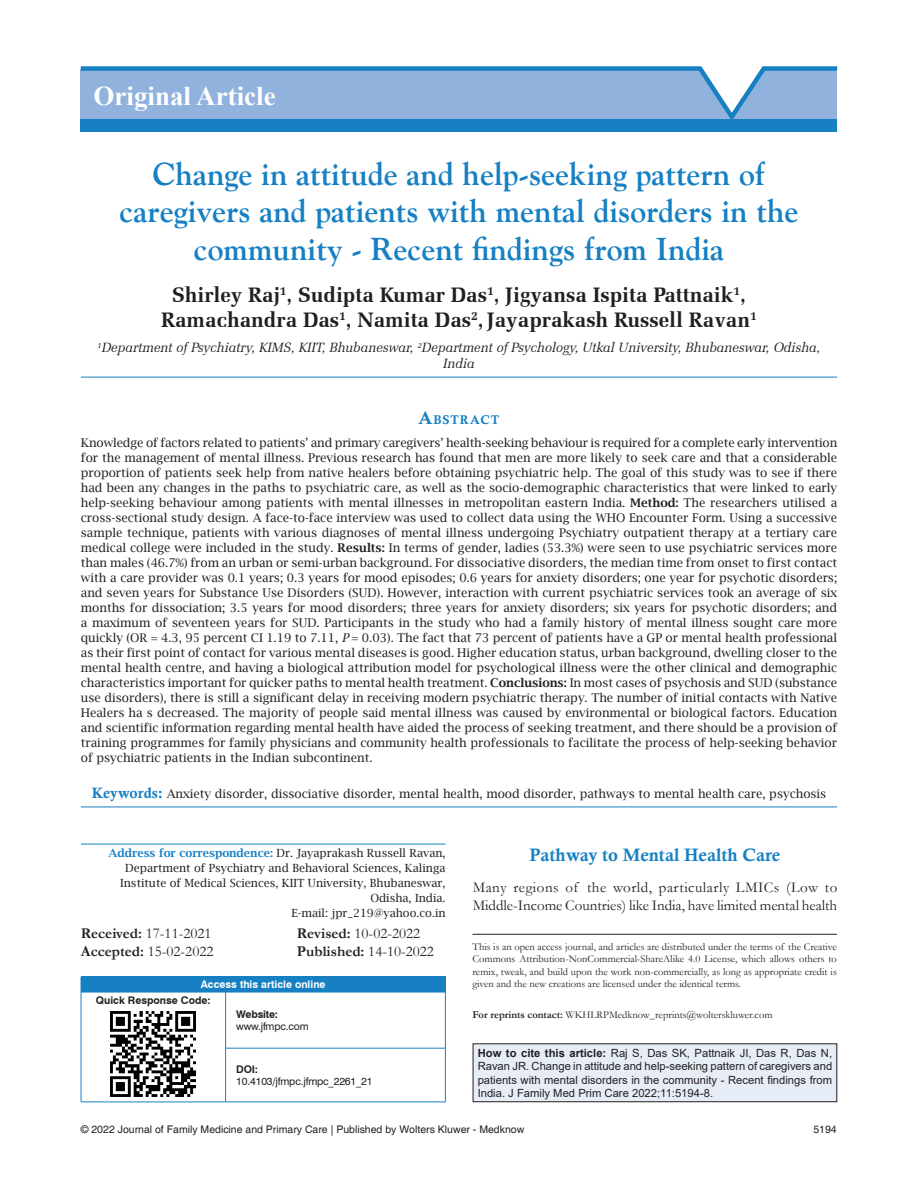
<style>
.page{position:relative;width:918px;height:1188px;background:#fff}
.page>*{position:absolute;margin:0;border:0;box-sizing:border-box;transform-origin:0 0}
.AT{font:700 31.5px/37.5px "Goudy";color:#1680c3;text-align:center}
.AH{font:700 27px "Times New Roman";color:#fff}
.AU{font:700 21px/25.2px "Zapf Elliptical 711 BT";color:#231f20;text-align:center}
.t1{font:18px "Calis MT Bol";color:#1680c3}
.TX{font:15px/18px "Garamond";color:#231f20}
.TX-2{font:700 15px "Garamond";color:#231f20}
.AFF{font:italic 13.5px/16.2px "Zapf Elliptical 711 BT";color:#231f20;text-align:center}
.ABSH{font:12.6px "Calis MT Bol";letter-spacing:.07em;color:#1680c3}
.ABS{font:12px/15px "Lucida Bright";color:#231f20;text-align:justify}
.KWD{font:12px "Lucida Bright";color:#231f20}
.HTC{font:11.25px/13.5px "Arial";color:#231f20;text-align:justify}
.ADD{font:11.25px/15px "Lucida Bright";color:#231f20;text-align:right}
.Reprint{font:10.5px/12.6px "Garamond";color:#231f20;text-align:justify}
.RF{font:10.5px "Helvetica";color:#231f20}
.WEB{font:10.5px/12.6px "Swiss 721 BT";letter-spacing:-.015em;color:#231f20}
.AAO{font:700 10.5px "Swiss 721 BT";color:#fff}
.QRC{font:700 10.5px "Swiss 721 BT";color:#231f20}
.s1{font-size:18px}
.s2{font-weight:600}
.s3{font-style:italic}
.s4{font-family:"Calis MT Bol";font-size:15px;color:#1680c3}
.s5{font-weight:600;color:#1680c3}
.s6{font-weight:700}
.s7{font-weight:400}
</style>
<div class="page">
<svg style="left:80px;top:66px;width:758px;height:59px;background:#8ab0db"></svg>
<div style="left:81px;top:119px;width:756px;height:13px;background:#1680c3"></div>
<hr style="left:81px;top:377px;width:756px;height:1px;background:#1680c3">
<hr style="left:81px;top:807px;width:756px;height:1px;background:#1680c3">
<div style="left:81px;top:977px;width:364px;height:15px;background:#1680c3"></div>
<svg style="left:445px;top:977px;width:1px;height:15px"></svg>
<hr style="left:81px;top:1102px;width:145px;height:1px;background:#1680c3">
<hr style="left:226px;top:1102px;width:220px;height:1px;background:#1680c3">
<hr style="left:81px;top:992px;width:145px;height:1px;background:#1680c3">
<hr style="left:81px;top:992px;width:1px;height:56px;background:#1680c3">
<hr style="left:81px;top:1048px;width:1px;height:54px;background:#1680c3">
<hr style="left:226px;top:992px;width:220px;height:1px;background:#1680c3">
<hr style="left:225px;top:992px;width:1px;height:56px;background:#1680c3">
<hr style="left:445px;top:992px;width:1px;height:56px;background:#1680c3">
<hr style="left:225px;top:1048px;width:221px;height:1px;background:#1680c3">
<hr style="left:225px;top:1048px;width:1px;height:54px;background:#1680c3">
<hr style="left:445px;top:1048px;width:1px;height:54px;background:#1680c3">
<img style="left:111px;top:1011px;width:85px;height:85px">
<hr style="left:81px;top:844px;width:365px;height:1px;background:#1680c3">
<div style="left:473px;top:1044px;width:364px;height:58px;background:#e7edf7"></div>
<div style="left:473px;top:1043px;width:364px;height:59px;border:1px solid #231f20"></div>
<hr style="left:472px;top:934px;width:365px;height:1px;background:#231f20">
<p class="AH" style="left:94px;top:77px;width:184px">Original Article</p>
<p class="AT" style="left:120px;top:155px;width:680px">Change in attitude and help‑seeking pattern of caregivers and patients with mental disorders in the community ‑ Recent findings from India</p>
<p class="AU" style="left:161px;top:282px;width:597px">Shirley Raj<sup>1</sup>, Sudipta Kumar Das<sup>1</sup>, Jigyansa Ispita Pattnaik<sup>1</sup>,<br>Ramachandra Das<sup>1</sup>, Namita Das<sup>2</sup>, Jayaprakash Russell Ravan<sup>1</sup></p>
<p class="AFF" style="left:97px;top:339px;width:725px"><sup>1</sup>Department of Psychiatry, KIMS, KIIT, Bhubaneswar, <sup>2</sup>Department of Psychology, Utkal University, Bhubaneswar, Odisha,<br>India</p>
<p class="ABSH" style="left:419px;top:412px;width:82px"><span class="s1">A</span>BSTRACT</p>
<p class="ABS" style="left:81px;top:435px;width:758px">Knowledge of factors related to patients’ and primary caregivers’ health‑seeking behaviour is required for a complete early intervention for the management of mental illness. Previous research has found that men are more likely to seek care and that a considerable proportion of patients seek help from native healers before obtaining psychiatric help. The goal of this study was to see if there had been any changes in the paths to psychiatric care, as well as the socio‑demographic characteristics that were linked to early help‑seeking behaviour among patients with mental illnesses in metropolitan eastern India. <span class="s2">Method:</span> The researchers utilised a cross‑sectional study design. A face‑to‑face interview was used to collect data using the WHO Encounter Form. Using a successive sample technique, patients with various diagnoses of mental illness undergoing Psychiatry outpatient therapy at a tertiary care medical college were included in the study. <span class="s2">Results:</span> In terms of gender, ladies (53.3%) were seen to use psychiatric services more than males (46.7%) from an urban or semi‑urban background. For dissociative disorders, the median time from onset to first contact with a care provider was 0.1 years; 0.3 years for mood episodes; 0.6 years for anxiety disorders; one year for psychotic disorders; and seven years for Substance Use Disorders (SUD). However, interaction with current psychiatric services took an average of six months for dissociation; 3.5 years for mood disorders; three years for anxiety disorders; six years for psychotic disorders; and a maximum of seventeen years for SUD. Participants in the study who had a family history of mental illness sought care more quickly (OR 4.3, 95 percent CI 1.19 to 7.11, <span class="s3">P</span> 0.03). The fact that 73 percent of patients have a GP or mental health professional as their first point of contact for various mental diseases is good. Higher education status, urban background, dwelling closer to the mental health centre, and having a biological attribution model for psychological illness were the other clinical and demographic characteristics important for quicker paths to mental health treatment. <span class="s2">Conclusions:</span> In most cases of psychosis and SUD (substance use disorders), there is still a significant delay in receiving modern psychiatric therapy. The number of initial contacts with Native Healers ha s decreased. The majority of people said mental illness was caused by environmental or biological factors. Education and scientific information regarding mental health have aided the process of seeking treatment, and there should be a provision of training programmes for family physicians and community health professionals to facilitate the process of help‑seeking behavior of psychiatric patients in the Indian subcontinent.</p>
<p class="KWD" style="left:92px;top:787px;width:736px"><span class="s4">Keywords:</span> Anxiety disorder, dissociative disorder, mental health, mood disorder, pathways to mental health care, psychosis</p>
<p class="ADD" style="left:109px;top:846px;width:338px"><span class="s5">Address for correspondence:</span> Dr. Jayaprakash Russell Ravan, Department of Psychiatry and Behavioral Sciences, Kalinga Institute of Medical Sciences, KIIT University, Bhubaneswar, Odisha, India.<br>E‑mail: jpr_219@yahoo.co.in</p>
<p class="TX" style="left:81px;top:924px;width:132px"><span class="s6">Received:</span> 17‑11‑2021</p>
<p class="TX" style="left:297px;top:924px;width:125px"><span class="s6">Revised:</span> 10‑02‑2022</p>
<p class="TX" style="left:81px;top:942px;width:134px"><span class="s6">Accepted:</span> 15‑02‑2022</p>
<p class="TX-2" style="left:297px;top:941px;width:139px">Published: <span class="s7">14-10-2022</span></p>
<p class="AAO" style="left:201px;top:978px;width:126px">Access this article online</p>
<p class="QRC" style="left:96px;top:994px;width:116px">Quick Response Code:</p>
<p class="WEB" style="left:236px;top:1008px;width:74px"><span class="s6">Website: </span>www.jfmpc.com</p>
<p class="WEB" style="left:236px;top:1063px;width:138px"><span class="s6">DOI:<br></span>10.4103/jfmpc.jfmpc_2261_21</p>
<h1 class="t1" style="left:530px;top:845px;width:252px">Pathway to Mental Health Care</h1>
<p class="TX" style="left:473px;top:878px;width:366px">Many regions of the world, particularly LMICs (Low to<br>Middle‑Income Countries) like India, have limited mental health</p>
<p class="Reprint" style="left:472px;top:940px;width:366px">This is an open access journal, and articles are distributed under the terms of the Creative Commons Attribution‑NonCommercial‑ShareAlike 4.0 License, which allows others to remix, tweak, and build upon the work non‑commercially, as long as appropriate credit is given and the new creations are licensed under the identical terms.</p>
<p class="Reprint" style="left:472px;top:1008px;width:301px"><span class="s6">For reprints contact:</span> WKHLRPMedknow_reprints@wolterskluwer.com</p>
<p class="HTC" style="left:478px;top:1046px;width:356px"><span class="s6">How to cite this article:</span> Raj S, Das SK, Pattnaik JI, Das R, Das N, Ravan JR. Change in attitude and help‑seeking pattern of caregivers and patients with mental disorders in the community ‑ Recent findings from India. J Family Med Prim Care 2022;11:5194-8.</p>
<p class="RF" style="left:81px;top:1124px;width:445px">© 2022 Journal of Family Medicine and Primary Care | Published by Wolters Kluwer ‑ Medknow</p>
<p class="RF" style="left:813px;top:1124px;width:25px">5194</p>
</div>
